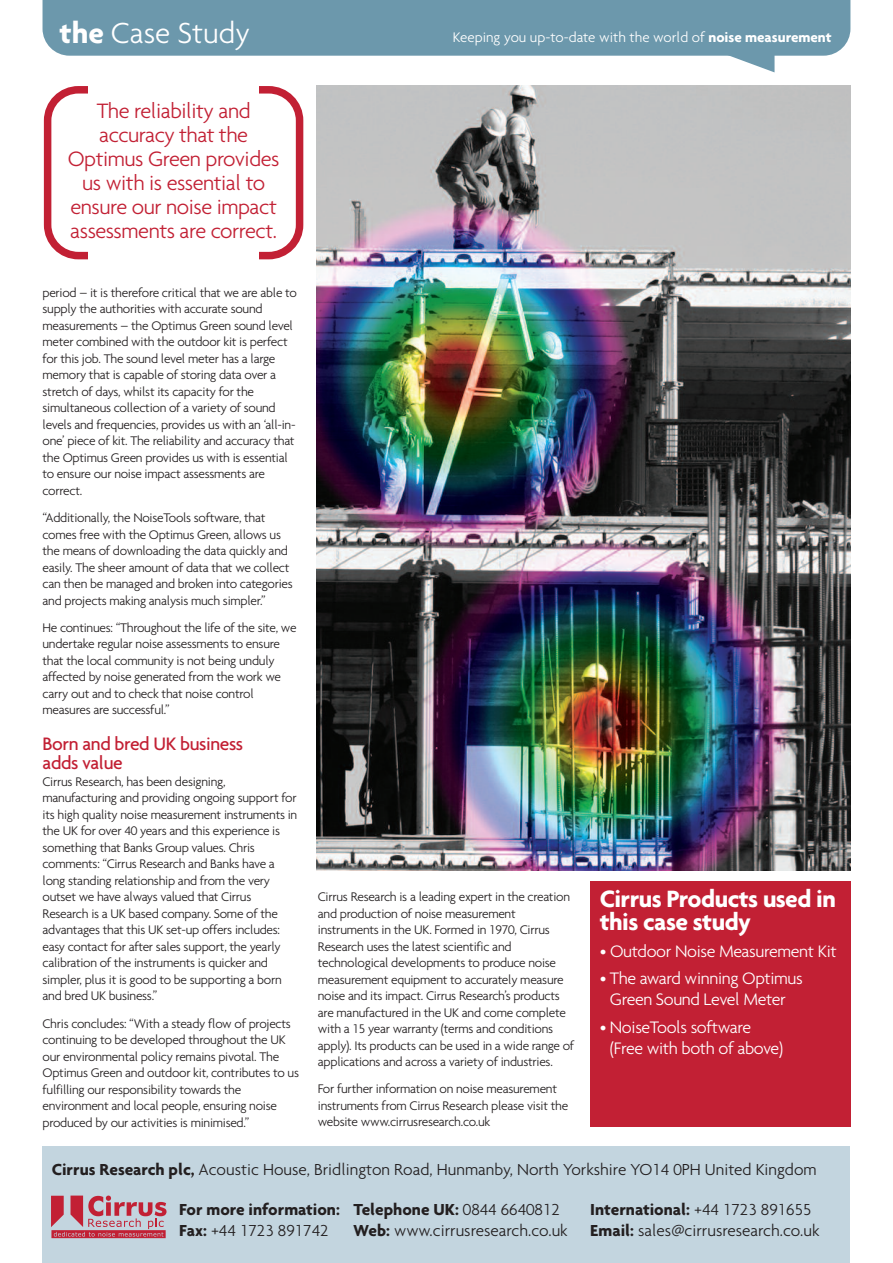
<style>
.page{position:relative;width:893px;height:1263px;background:#fff}
.page>*{position:absolute;margin:0;border:0;box-sizing:border-box;transform-origin:0 0}
.t1{font:300 31.35px "Agenda";color:#fff}
.t2{font:700 25.5px/22.5px "Agenda";letter-spacing:-.02em;color:#fff}
.t3{font:300 22.5px/24px "Agenda";letter-spacing:-.02em;color:#c22034;text-align:center}
.t4{font:500 19.5px/19.5px "Agenda";letter-spacing:-.02em;color:#c22034}
.t5{font:300 18px/21px "Agenda";letter-spacing:-.02em;color:#fff;text-align:center}
.t6{font:300 17.25px "Agenda";color:#231f20}
.t7{font:700 17.25px "Agenda";color:#231f20}
.t8{font:300 15px "Agenda";color:#fff}
.t9{font:300 13.5px/16.5px "Agenda";letter-spacing:-.02em;color:#231f20}
.s1{font-weight:700}
.s2{font-weight:300}
</style>
<div class="page">
<div style="left:43px;top:0;width:807px;height:56px;background:#6c98ac"></div>
<svg style="left:726px;top:54px;width:48px;height:18px"></svg>
<div style="left:43px;top:1146px;width:807px;height:117px;background:#c3d5df"></div>
<svg style="left:51px;top:1195px;width:116px;height:43px"></svg>
<img style="left:316px;top:85px;width:534px;height:786px">
<div style="left:590px;top:881px;width:260px;height:246px;background:#c22034"></div>
<svg style="left:44px;top:86px;width:259px;height:173px"></svg>
<div style="left:88px;top:80px;width:170px;height:21px;background:#fff"></div>
<div style="left:88px;top:248px;width:170px;height:16px;background:#fff"></div>
<h1 class="t1" style="left:60px;top:13px;width:192px"><span class="s1">the</span> Case Study</h1>
<p class="t8" style="left:453px;top:28px;width:380px">Keeping you up-to-date with the world of <span class="s1">noise measurement</span></p>
<h3 class="t3" style="left:68px;top:98px;width:213px">The reliability and accuracy that the<br>Optimus Green provides us with is essential to ensure our noise impact assessments are correct.</h3>
<p class="t9" style="left:43px;top:284px;width:256px">period – it is therefore critical that we are able to supply the authorities with accurate sound measurements – the Optimus Green sound level meter combined with the outdoor kit is perfect for this job. The sound level meter has a large memory that is capable of storing data over a stretch of days, whilst its capacity for the simultaneous collection of a variety of sound levels and frequencies, provides us with an ‘all-in&shy;one’ piece of kit. The reliability and accuracy that the Optimus Green provides us with is essential to ensure our noise impact assessments are correct.</p>
<p class="t9" style="left:43px;top:509px;width:252px">“Additionally, the NoiseTools software, that comes free with the Optimus Green, allows us the means of downloading the data quickly and easily. The sheer amount of data that we collect can then be managed and broken into categories and projects making analysis much simpler.”</p>
<p class="t9" style="left:43px;top:619px;width:256px">He continues: “Throughout the life of the site, we undertake regular noise assessments to ensure that the local community is not being unduly affected by noise generated from the work we carry out and to check that noise control measures are successful.”</p>
<h3 class="t4" style="left:43px;top:733px;width:202px">Born and bred UK business adds value</h3>
<p class="t9" style="left:43px;top:773px;width:256px">Cirrus Research, has been designing, manufacturing and providing ongoing support for its high quality noise measurement instruments in the UK for over 40 years and this experience is something that Banks Group values. Chris comments: “Cirrus Research and Banks have a long standing relationship and from the very outset we have always valued that Cirrus Research is a UK based company. Some of the advantages that this UK set-up offers includes: easy contact for after sales support, the yearly calibration of the instruments is quicker and simpler, plus it is good to be supporting a born and bred UK business.”</p>
<p class="t9" style="left:43px;top:1014px;width:258px">Chris concludes: “With a steady flow of projects continuing to be developed throughout the UK our environmental policy remains pivotal. The Optimus Green and outdoor kit, contributes to us fulfilling our responsibility towards the environment and local people, ensuring noise produced by our activities is minimised.”</p>
<p class="t9" style="left:318px;top:888px;width:258px">Cirrus Research is a leading expert in the creation and production of noise measurement instruments in the UK. Formed in 1970, Cirrus Research uses the latest scientific and technological developments to produce noise measurement equipment to accurately measure noise and its impact. Cirrus Research’s products are manufactured in the UK and come complete with a 15 year warranty (terms and conditions apply). Its products can be used in a wide range of applications and across a variety of industries.</p>
<p class="t9" style="left:318px;top:1080px;width:252px">For further information on noise measurement instruments from Cirrus Research please visit the website www.cirrusresearch.co.uk</p>
<h2 class="t2" style="left:600px;top:887px;width:238px">Cirrus Products used in this case study</h2>
<h3 class="t5" style="left:600px;top:940px;width:238px">• Outdoor Noise Measurement Kit</h3>
<h3 class="t5" style="left:600px;top:967px;width:205px">• The award winning Optimus<br>Green Sound Level Meter</h3>
<h3 class="t5" style="left:610px;top:1016px;width:175px;text-align:left;text-indent:-10px">• NoiseTools software (Free with both of above)</h3>
<p class="t6" style="left:52px;top:1159px;width:766px"><span class="s1">Cirrus Research plc,</span> Acoustic House, Bridlington Road, Hunmanby, North Yorkshire YO14 0PH United Kingdom</p>
<p class="t7" style="left:179px;top:1199px;width:382px">For more information: Telephone UK: <span class="s2">0844 6640812</span></p>
<p class="t7" style="left:590px;top:1199px;width:223px">International: <span class="s2">+44 1723 891655</span></p>
<p class="t6" style="left:179px;top:1220px;width:151px"><span class="s1">Fax:</span> +44 1723 891742</p>
<p class="t6" style="left:354px;top:1220px;width:216px"><span class="s1">Web:</span> www.cirrusresearch.co.uk</p>
<p class="t6" style="left:590px;top:1220px;width:231px"><span class="s1">Email:</span> sales@cirrusresearch.co.uk</p>
</div>
